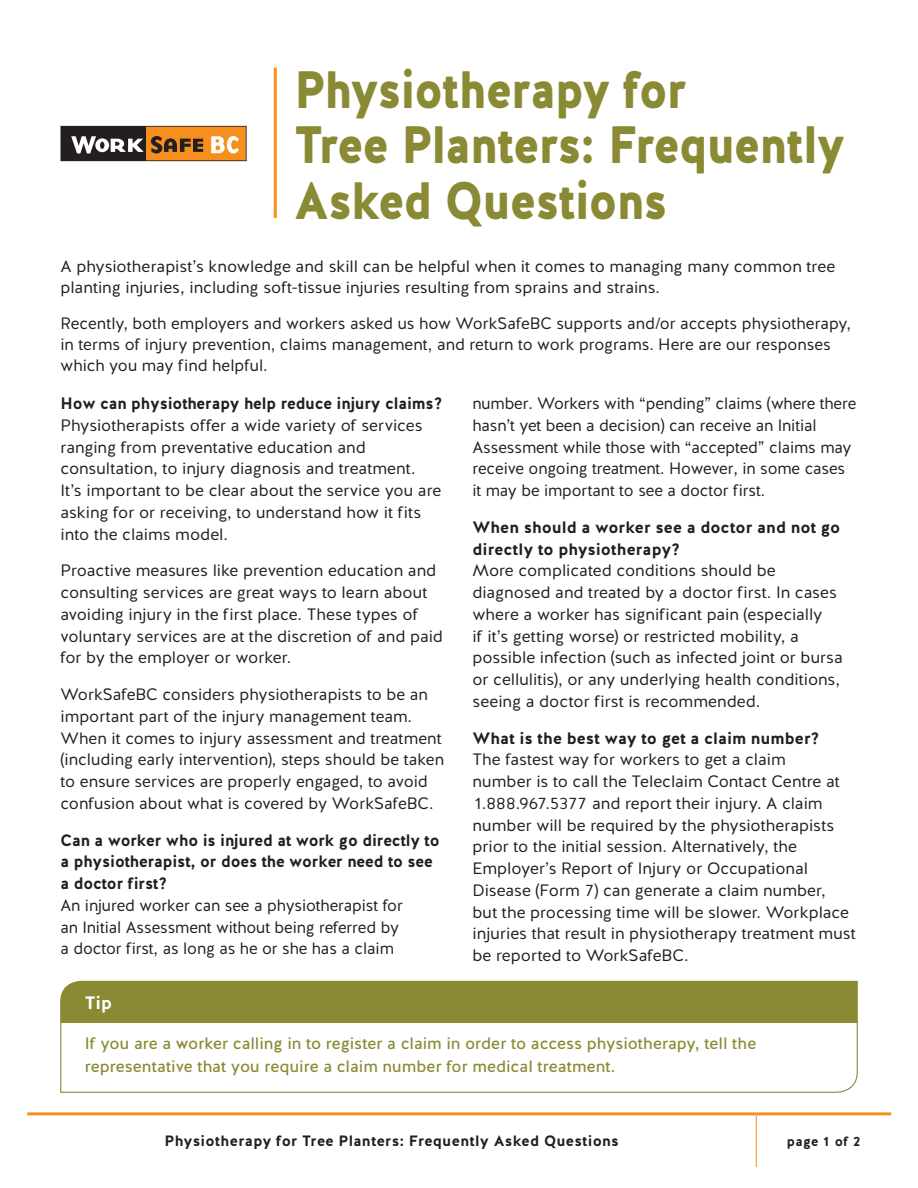
<style>
.page{position:relative;width:918px;height:1188px;background:#fff}
.page>*{position:absolute;margin:0;border:0;box-sizing:border-box;transform-origin:0 0}
.t1{font:52.5px/55.5px "Work Safe BC Halis R Black";letter-spacing:-.025em;color:#8a8a34;scale:.9 1}
.t2{font:18px "Work Safe BC Halis R Bold";color:#fff}
.t3{font:16.5px/21.8px "Work Safe BC Halis R Book";letter-spacing:-.005em;color:#231f20}
.t4{font:16.5px/21.8px "Work Safe BC Halis R Bold";letter-spacing:-.01em;color:#231f20}
.t5{font:16.5px/22.5px "Work Safe BC Halis R Regular";color:#8a8a34}
.t6{font:15px "Work Safe BC Halis R Bold";letter-spacing:.02em;color:#231f20}
.t7{font:13.5px "Work Safe BC Halis R Bold";letter-spacing:.02em;color:#231f20}
</style>
<div class="page">
<hr style="left:27px;top:1112px;width:729px;height:3px;background:#f68f1e">
<hr style="left:756px;top:1112px;width:135px;height:3px;background:#f68f1e">
<hr style="left:756px;top:1115px;width:1px;height:52px;background:#f68f1e">
<hr style="left:274px;top:67px;width:3px;height:151px;background:#f68f1e">
<svg style="left:60px;top:126px;width:187px;height:35px;background:#966b3f"></svg>
<svg style="left:60px;top:980px;width:798px;height:113px"></svg>
<h1 class="t1" style="left:294px;top:63px;width:614px">Physiotherapy for<br>Tree Planters: Frequently<br>Asked Questions</h1>
<p class="t3" style="left:60px;top:257px;width:776px;line-height:21px">A physiotherapist’s knowledge and skill can be helpful when it comes to managing many common tree planting injuries, including soft-tissue injuries resulting from sprains and strains.</p>
<p class="t3" style="left:60px;top:314px;width:792px;line-height:21px">Recently, both employers and workers asked us how WorkSafeBC supports and/or accepts physiotherapy, in terms of injury prevention, claims management, and return to work programs. Here are our responses which you may find helpful.</p>
<p class="t4" style="left:60px;top:393px;width:384px">How can physiotherapy help reduce injury claims?</p>
<p class="t3" style="left:60px;top:415px;width:383px">Physiotherapists offer a wide variety of services ranging from preventative education and consultation, to injury diagnosis and treatment.<br>It’s important to be clear about the service you are asking for or receiving, to understand how it fits into the claims model.</p>
<p class="t3" style="left:60px;top:560px;width:384px">Proactive measures like prevention education and consulting services are great ways to learn about avoiding injury in the first place. These types of voluntary services are at the discretion of and paid for by the employer or worker.</p>
<p class="t3" style="left:60px;top:684px;width:385px">WorkSafeBC considers physiotherapists to be an important part of the injury management team.<br>When it comes to injury assessment and treatment (including early intervention), steps should be taken to ensure services are properly engaged, to avoid confusion about what is covered by WorkSafeBC.</p>
<p class="t4" style="left:60px;top:829px;width:381px">Can a worker who is injured at work go directly to a physiotherapist, or does the worker need to see a doctor first?</p>
<p class="t3" style="left:60px;top:895px;width:344px">An injured worker can see a physiotherapist for an Initial Assessment without being referred by a doctor first, as long as he or she has a claim</p>
<p class="t3" style="left:472px;top:393px;width:385px">number. Workers with “pending” claims (where there hasn’t yet been a decision) can receive an Initial Assessment while those with “accepted” claims may receive ongoing treatment. However, in some cases it may be important to see a doctor first.</p>
<p class="t4" style="left:472px;top:517px;width:369px">When should a worker see a doctor and not go directly to physiotherapy?</p>
<p class="t3" style="left:472px;top:560px;width:372px">More complicated conditions should be diagnosed and treated by a doctor first. In cases where a worker has significant pain (especially<br>if it’s getting worse) or restricted mobility, a possible infection (such as infected joint or bursa or cellulitis), or any underlying health conditions, seeing a doctor first is recommended.</p>
<p class="t4" style="left:472px;top:727px;width:349px">What is the best way to get a claim number?</p>
<p class="t3" style="left:472px;top:749px;width:385px">The fastest way for workers to get a claim<br>number is to call the Teleclaim Contact Centre at 1.888.967.5377 and report their injury. A claim number will be required by the physiotherapists prior to the initial session. Alternatively, the Employer’s Report of Injury or Occupational Disease (Form 7) can generate a claim number,<br>but the processing time will be slower. Workplace injuries that result in physiotherapy treatment must be reported to WorkSafeBC.</p>
<p class="t2" style="left:85px;top:991px;width:29px">Tip</p>
<p class="t5" style="left:85px;top:1033px;width:673px">If you are a worker calling in to register a claim in order to access physiotherapy, tell the representative that you require a claim number for medical treatment.</p>
<p class="t6" style="left:164px;top:1132px;width:456px">Physiotherapy for Tree Planters: Frequently Asked Questions</p>
<p class="t7" style="left:787px;top:1132px;width:75px">page 1 of 2</p>
</div>
